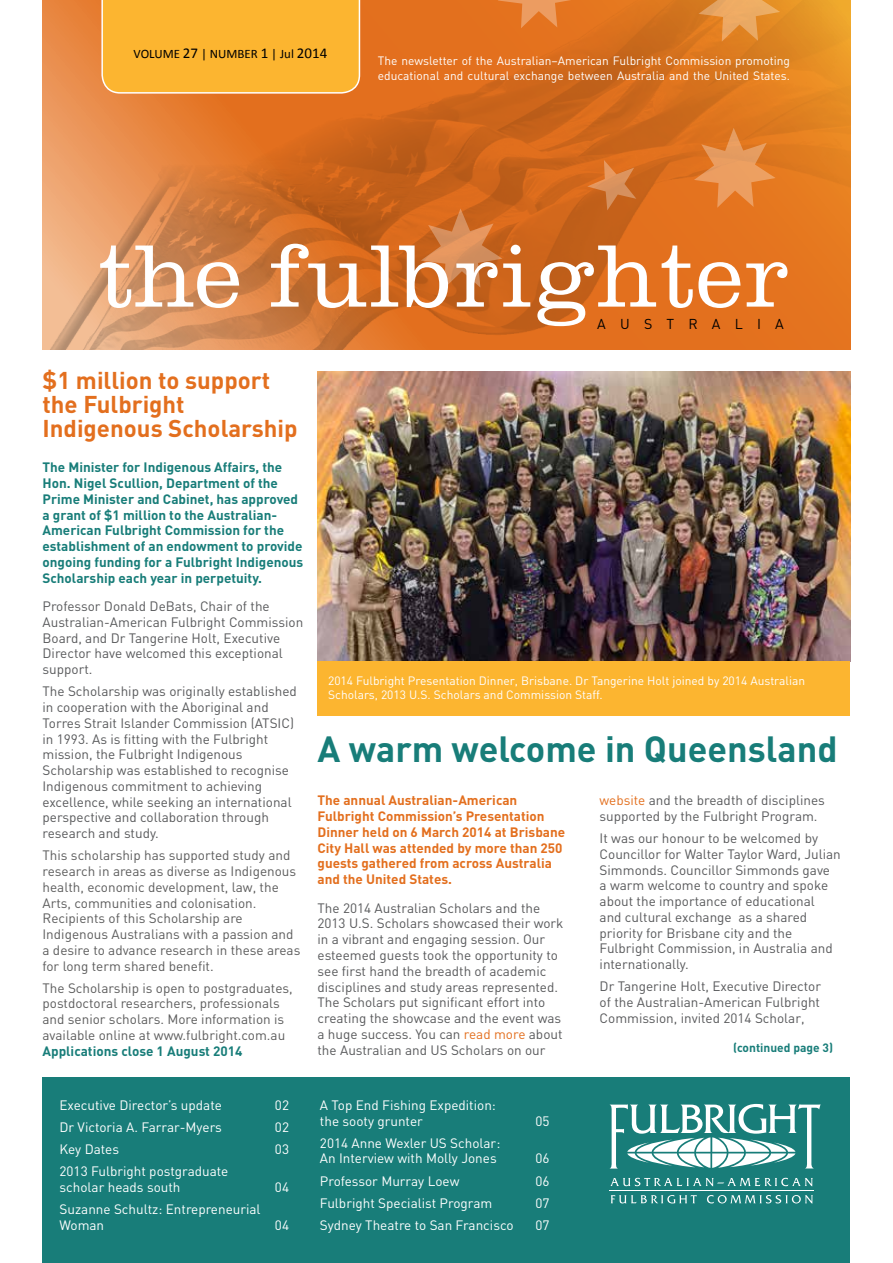
<style>
.page{position:relative;width:893px;height:1263px;background:#fff}
.page>*{position:absolute;margin:0;border:0;box-sizing:border-box;transform-origin:0 0}
.t1{font:300 92.1px "Clarendon";letter-spacing:.015em;color:#fff}
.t2{font:700 36px "DIN";color:#187d79}
.t3{font:700 24px/24px "DIN";color:#e36f1e}
.t4{font:14.1px "DIN";letter-spacing:1em;color:#000}
.t5{font:13.5px/15.8px "DIN";color:#58595b}
.t6{font:13.5px/15.8px "DIN";color:#5c5c5c}
.t7{font:13.5px/15.8px "DIN";color:#fff}
.t8{font:700 13.5px/15.8px "DIN";color:#187d79}
.t9{font:700 13.5px/15.8px "DIN";color:#e36f1e}
.t10{font:12.9px "Calibri";color:#000}
.t11{font:12px/15px "DIN";color:#fff}
.t12{font:700 12px "DIN";color:#187d79}
.s1{font-size:15px}
.s2{color:#e36f1e}
</style>
<div class="page">
<img style="left:43px;top:0;width:807px;height:350px">
<div style="left:43px;top:1077px;width:807px;height:186px;background:#187d79"></div>
<div style="left:101px;top:0;width:259px;height:94px;background:#fcb530"></div>
<svg style="left:421px;top:0;width:359px;height:288px;background:#d77022"></svg>
<svg style="left:610px;top:1104px;width:210px;height:64px"></svg>
<svg style="left:610px;top:1178px;width:203px;height:8px"></svg>
<svg style="left:611px;top:1195px;width:86px;height:8px"></svg>
<svg style="left:707px;top:1195px;width:106px;height:9px"></svg>
<hr style="left:610px;top:1190px;width:204px;height:1px;background:#fff">
<img style="left:317px;top:371px;width:533px;height:290px">
<div style="left:317px;top:661px;width:533px;height:55px;background:#fcb530"></div>
<p class="t10" style="left:134px;top:45px;width:195px">VOLUME <span class="s1">27</span> | NUMBER <span class="s1">1</span> | Jul <span class="s1">2014</span></p>
<p class="t11" style="left:378px;top:53px;width:414px">The newsletter of the Australian–American Fulbright Commission promoting educational and cultural exchange between Australia and the United States.</p>
<h1 class="t1" style="left:98px;top:223px;width:694px">the fulbrighter</h1>
<p class="t4" style="left:597px;top:315px;width:188px">AUSTRALIA</p>
<h3 class="t3" style="left:43px;top:368px;width:257px">$1 million to support the Fulbright<br>Indigenous Scholarship</h3>
<p class="t8" style="left:43px;top:459px;width:262px">The Minister for Indigenous Affairs, the Hon. Nigel Scullion, Department of the Prime Minister and Cabinet, has approved a grant of $1 million to the Australian-American Fulbright Commission for the establishment of an endowment to provide ongoing funding for a Fulbright Indigenous Scholarship each year in perpetuity.</p>
<p class="t5" style="left:43px;top:598px;width:262px">Professor Donald DeBats, Chair of the Australian-American Fulbright Commission Board, and Dr Tangerine Holt, Executive Director have welcomed this exceptional support.</p>
<p class="t5" style="left:43px;top:683px;width:256px">The Scholarship was originally established in cooperation with the Aboriginal and Torres Strait Islander Commission (ATSIC) in 1993. As is fitting with the Fulbright mission, the Fulbright Indigenous Scholarship was established to recognise Indigenous commitment to achieving excellence, while seeking an international perspective and collaboration through research and study.</p>
<p class="t6" style="left:43px;top:847px;width:259px">This scholarship has supported study and research in areas as diverse as Indigenous health, economic development, law, the Arts, communities and colonisation.<br>Recipients of this Scholarship are Indigenous Australians with a passion and a desire to advance research in these areas for long term shared benefit.</p>
<p class="t6" style="left:43px;top:980px;width:252px">The Scholarship is open to postgraduates, postdoctoral researchers, professionals and senior scholars. More information is available online at www.fulbright.com.au</p>
<p class="t8" style="left:43px;top:1042px;width:201px">Applications close 1 August 2014</p>
<p class="t11" style="left:328px;top:673px;width:479px;line-height:14.1px">2014 Fulbright Presentation Dinner, Brisbane. Dr Tangerine Holt joined by 2014 Australian<br>Scholars, 2013 U.S. Scholars and Commission Staff.</p>
<h2 class="t2" style="left:317px;top:726px;width:522px">A warm welcome in Queensland</h2>
<p class="t5" style="left:600px;top:792px;width:227px"><span class="s2">website</span> and the breadth of disciplines supported by the Fulbright Program.</p>
<p class="t5" style="left:600px;top:830px;width:243px">It was our honour to be welcomed by Councillor for Walter Taylor Ward, Julian Simmonds. Councillor Simmonds gave<br>a warm welcome to country and spoke about the importance of educational<br>and cultural exchange as a shared priority for Brisbane city and the Fulbright Commission, in Australia and internationally.</p>
<p class="t5" style="left:600px;top:978px;width:223px;text-align:justify">Dr Tangerine Holt, Executive Director of the Australian-American Fulbright Commission, invited 2014 Scholar,</p>
<p class="t9" style="left:317px;top:792px;width:249px">The annual Australian-American Fulbright Commission’s Presentation Dinner held on 6 March 2014 at Brisbane City Hall was attended by more than 250 guests gathered from across Australia and the United States.</p>
<p class="t5" style="left:317px;top:900px;width:248px">The 2014 Australian Scholars and the 2013 U.S. Scholars showcased their work in a vibrant and engaging session. Our esteemed guests took the opportunity to see first hand the breadth of academic disciplines and study areas represented.<br>The Scholars put significant effort into creating the showcase and the event was a huge success. You can <span class="s2">read more</span> about the Australian and US Scholars on our</p>
<p class="t12" style="left:733px;top:1040px;width:102px">(continued page 3)</p>
<p class="t7" style="left:60px;top:1097px;width:164px">Executive Director’s update</p>
<p class="t7" style="left:275px;top:1097px;width:16px">02</p>
<p class="t7" style="left:60px;top:1119px;width:164px">Dr Victoria A. Farrar-Myers</p>
<p class="t7" style="left:275px;top:1119px;width:16px">02</p>
<p class="t7" style="left:60px;top:1141px;width:61px">Key Dates</p>
<p class="t7" style="left:275px;top:1141px;width:16px">03</p>
<p class="t7" style="left:60px;top:1163px;width:170px">2013 Fulbright postgraduate scholar heads south</p>
<p class="t7" style="left:275px;top:1179px;width:16px">04</p>
<p class="t7" style="left:60px;top:1201px;width:203px">Suzanne Schultz: Entrepreneurial<br>Woman</p>
<p class="t7" style="left:275px;top:1217px;width:16px">04</p>
<p class="t7" style="left:320px;top:1097px;width:177px">A Top End Fishing Expedition: the sooty grunter</p>
<p class="t7" style="left:320px;top:1134px;width:182px">2014 Anne Wexler US Scholar:<br>An Interview with Molly Jones</p>
<p class="t7" style="left:535px;top:1112px;width:16px">05</p>
<p class="t7" style="left:535px;top:1150px;width:16px">06</p>
<p class="t7" style="left:320px;top:1172px;width:141px">Professor Murray Loew</p>
<p class="t7" style="left:535px;top:1172px;width:16px">06</p>
<p class="t7" style="left:320px;top:1194px;width:174px">Fulbright Specialist Program</p>
<p class="t7" style="left:535px;top:1194px;width:16px">07</p>
<p class="t7" style="left:320px;top:1217px;width:195px">Sydney Theatre to San Francisco</p>
<p class="t7" style="left:535px;top:1217px;width:16px">07</p>
</div>
